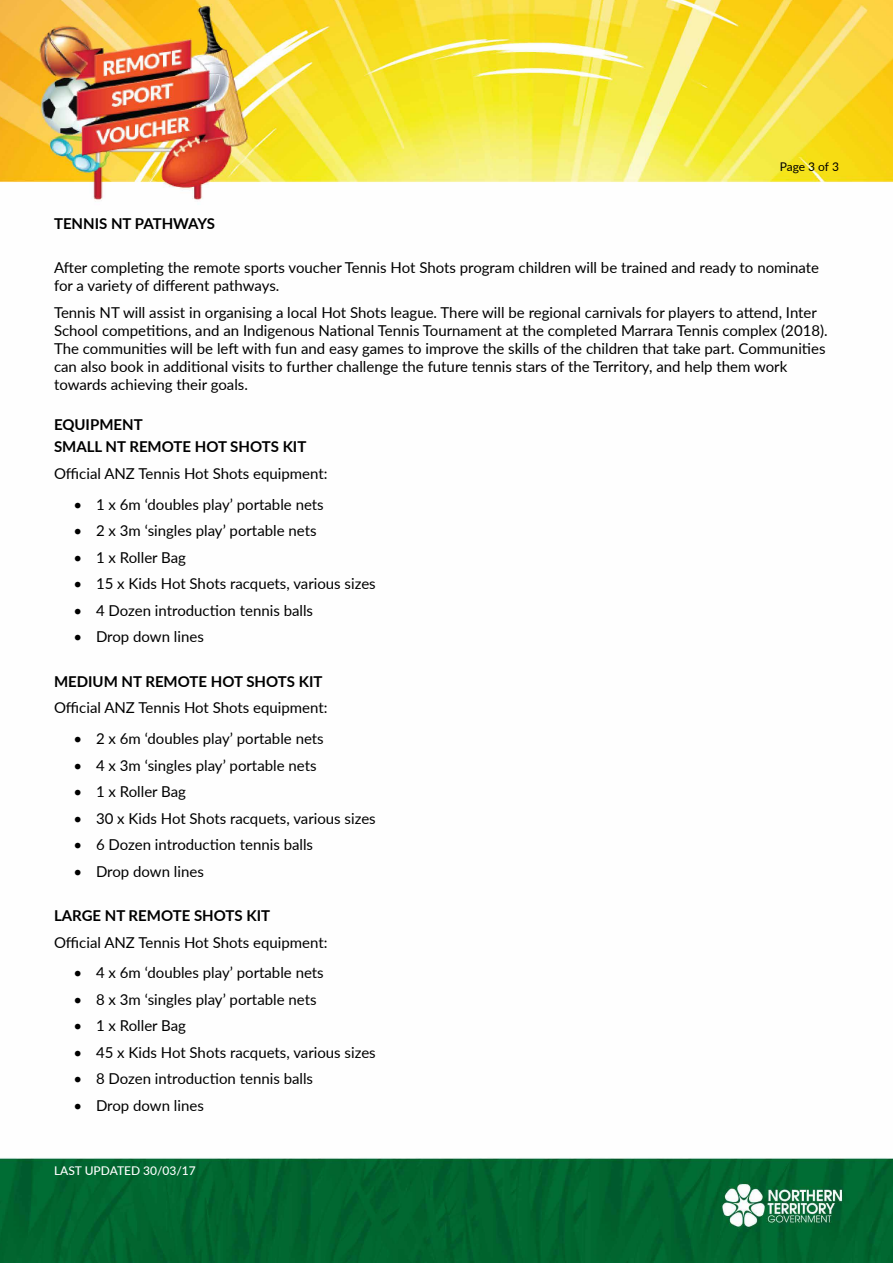
<style>
.page{position:relative;width:893px;height:1263px;background:#fff}
.page>*{position:absolute;margin:0;border:0;box-sizing:border-box;transform-origin:0 0}
.t1{font:15px/18px "Lato";color:#000}
.t2{font:700 15px/22.2px "Lato";color:#000}
.t3{font:500 12px "Lato";color:#fff}
.t4{font:12px "Lato";letter-spacing:-.01em;color:#000}
</style>
<div class="page">
<img style="left:0;top:0;width:893px;height:1263px">
<p class="t4" style="left:780px;top:158px;width:61px">Page 3 of 3</p>
<p class="t2" style="left:54px;top:212px;width:163px">TENNIS NT PATHWAYS</p>
<p class="t1" style="left:54px;top:258px;width:767px">After completing the remote sports voucher Tennis Hot Shots program children will be trained and ready to nominate for a variety of different pathways.</p>
<p class="t1" style="left:54px;top:303px;width:775px">Tennis NT will assist in organising a local Hot Shots league. There will be regional carnivals for players to attend, Inter School competitions, and an Indigenous National Tennis Tournament at the completed Marrara Tennis complex (2018).<br>The communities will be left with fun and easy games to improve the skills of the children that take part. Communities can also book in additional visits to further challenge the future tennis stars of the Territory, and help them work towards achieving their goals.</p>
<p class="t2" style="left:54px;top:413px;width:254px">EQUIPMENT<br>SMALL NT REMOTE HOT SHOTS KIT</p>
<p class="t1" style="left:54px;top:464px;width:275px">Official ANZ Tennis Hot Shots equipment:</p>
<p class="t1" style="left:74px;top:495px;width:252px">• 1 x 6m ‘doubles play’ portable nets</p>
<p class="t1" style="left:74px;top:521px;width:245px">• 2 x 3m ‘singles play’ portable nets</p>
<p class="t1" style="left:74px;top:548px;width:114px">• 1 x Roller Bag</p>
<p class="t1" style="left:74px;top:574px;width:304px">• 15 x Kids Hot Shots racquets, various sizes</p>
<p class="t1" style="left:74px;top:601px;width:241px">• 4 Dozen introduction tennis balls</p>
<p class="t1" style="left:74px;top:627px;width:132px">• Drop down lines</p>
<p class="t2" style="left:54px;top:669px;width:270px">MEDIUM NT REMOTE HOT SHOTS KIT</p>
<p class="t1" style="left:54px;top:698px;width:275px">Official ANZ Tennis Hot Shots equipment:</p>
<p class="t1" style="left:74px;top:729px;width:252px">• 2 x 6m ‘doubles play’ portable nets</p>
<p class="t1" style="left:74px;top:755px;width:245px">• 4 x 3m ‘singles play’ portable nets</p>
<p class="t1" style="left:74px;top:782px;width:114px">• 1 x Roller Bag</p>
<p class="t1" style="left:74px;top:808px;width:304px">• 30 x Kids Hot Shots racquets, various sizes</p>
<p class="t1" style="left:74px;top:835px;width:241px">• 6 Dozen introduction tennis balls</p>
<p class="t1" style="left:74px;top:861px;width:132px">• Drop down lines</p>
<p class="t2" style="left:54px;top:904px;width:218px">LARGE NT REMOTE SHOTS KIT</p>
<p class="t1" style="left:54px;top:932px;width:275px">Official ANZ Tennis Hot Shots equipment:</p>
<p class="t1" style="left:74px;top:963px;width:252px">• 4 x 6m ‘doubles play’ portable nets</p>
<p class="t1" style="left:74px;top:990px;width:245px">• 8 x 3m ‘singles play’ portable nets</p>
<p class="t1" style="left:74px;top:1016px;width:114px">• 1 x Roller Bag</p>
<p class="t1" style="left:74px;top:1043px;width:304px">• 45 x Kids Hot Shots racquets, various sizes</p>
<p class="t1" style="left:74px;top:1069px;width:241px">• 8 Dozen introduction tennis balls</p>
<p class="t1" style="left:74px;top:1096px;width:132px">• Drop down lines</p>
<p class="t3" style="left:54px;top:1161px;width:143px">LAST UPDATED 30/03/17</p>
</div>
